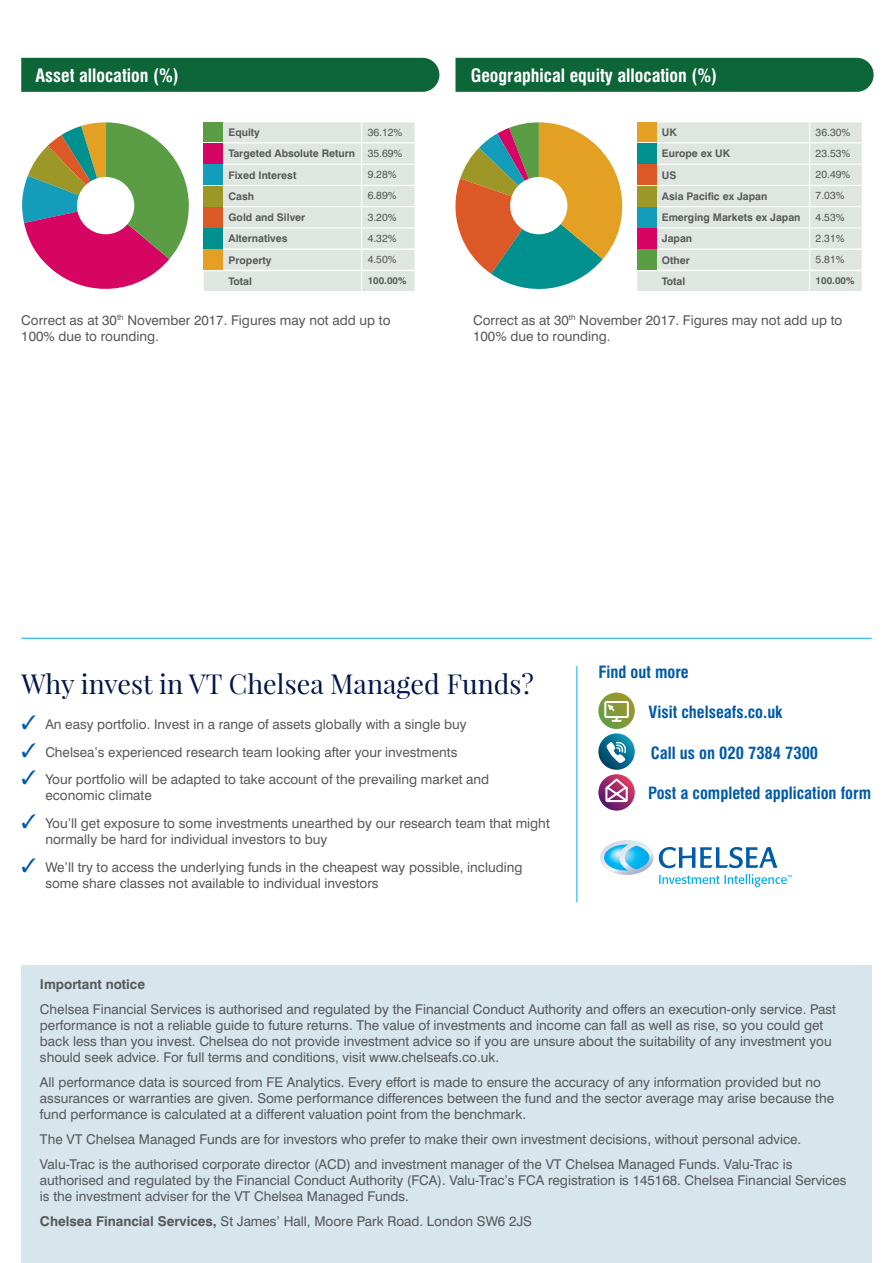
<style>
.page{position:relative;width:893px;height:1263px;background:#fff}
.page>*{position:absolute;margin:0;border:0;box-sizing:border-box;transform-origin:0 0}
.t1{font:27px "Playfair Display";color:#00174a}
.t2{font:700 condensed 18px "Swiss 721 BT";color:#fff}
.t3{font:700 condensed 16.5px "Swiss 721 BT";color:#015aaa}
.t4{font:13.5px/16.2px "Swiss 721 BT";color:#57585a}
.t5{font:700 13.5px "Swiss 721 BT";color:#57585a}
.t6{font:700 10.5px "Swiss 721 BT";color:#57585a}
.t7{font:10.5px "Swiss 721 BT";color:#57585a}
.t8{font:700 9.75px "Swiss 721 BT";color:#57585a}
.s1{color:#015aaa}
.s2{font-weight:700}
</style>
<div class="page">
<svg style="left:22px;top:122px;width:167px;height:167px"></svg>
<div style="left:77px;top:177px;width:57px;height:57px;background:#fff;border-radius:50%"></div>
<svg style="left:455px;top:122px;width:167px;height:167px"></svg>
<div style="left:510px;top:177px;width:57px;height:57px;background:#fff;border-radius:50%"></div>
<div style="left:21px;top:58px;width:418px;height:34px;background:#0c6638"></div>
<div style="left:455px;top:58px;width:419px;height:34px;background:#0c6638"></div>
<svg style="left:203px;top:122px;width:212px;height:169px;background:#e0e6df"></svg>
<svg style="left:637px;top:122px;width:225px;height:169px;background:#e0e7e0"></svg>
<div style="left:204px;top:122px;width:19px;height:20px;background:#5a9d44"></div>
<div style="left:637px;top:122px;width:20px;height:20px;background:#e3a023"></div>
<div style="left:204px;top:143px;width:19px;height:21px;background:#d60564"></div>
<div style="left:637px;top:143px;width:20px;height:21px;background:#00918e"></div>
<div style="left:204px;top:165px;width:19px;height:20px;background:#149cbb"></div>
<div style="left:637px;top:165px;width:20px;height:20px;background:#dd5827"></div>
<div style="left:204px;top:186px;width:19px;height:20px;background:#9c9726"></div>
<div style="left:637px;top:186px;width:20px;height:20px;background:#9c9726"></div>
<div style="left:204px;top:207px;width:19px;height:20px;background:#dd5827"></div>
<div style="left:637px;top:207px;width:20px;height:20px;background:#149cbb"></div>
<div style="left:204px;top:228px;width:19px;height:21px;background:#00918e"></div>
<div style="left:637px;top:228px;width:20px;height:21px;background:#d60564"></div>
<div style="left:204px;top:250px;width:19px;height:20px;background:#e3a023"></div>
<div style="left:637px;top:250px;width:20px;height:20px;background:#5a9d44"></div>
<div style="left:21px;top:965px;width:851px;height:298px;background:#d7e5ec"></div>
<svg style="left:600px;top:840px;width:53px;height:35px"></svg>
<svg style="left:659px;top:847px;width:118px;height:21px"></svg>
<svg style="left:659px;top:874px;width:133px;height:13px"></svg>
<svg style="left:598px;top:693px;width:37px;height:36px"></svg>
<div style="left:604px;top:701px;width:25px;height:17px;border:2px solid #fff"></div>
<svg style="left:612px;top:717px;width:9px;height:5px"></svg>
<svg style="left:607px;top:704px;width:8px;height:7px"></svg>
<svg style="left:598px;top:774px;width:37px;height:37px"></svg>
<div style="left:605px;top:786px;width:23px;height:16px;border:2px solid #fff"></div>
<svg style="left:604px;top:777px;width:26px;height:14px"></svg>
<svg style="left:598px;top:733px;width:37px;height:37px"></svg>
<svg style="left:607px;top:741px;width:20px;height:22px"></svg>
<hr style="left:21px;top:638px;width:851px;height:1px;background:#00aeef">
<hr style="left:576px;top:666px;width:1px;height:236px;background:#00aeef">
<p class="t2" style="left:35px;top:64px;width:145px">Asset allocation (%)</p>
<p class="t2" style="left:471px;top:64px;width:248px">Geographical equity allocation (%)</p>
<p class="t6" style="left:228px;top:126px;width:33px">Equity</p>
<p class="t7" style="left:368px;top:126px;width:36px">36.12%</p>
<p class="t6" style="left:228px;top:147px;width:128px">Targeted Absolute Return</p>
<p class="t7" style="left:368px;top:147px;width:36px">35.69%</p>
<p class="t6" style="left:228px;top:168px;width:69px">Fixed Interest</p>
<p class="t7" style="left:368px;top:168px;width:31px">9.28%</p>
<p class="t6" style="left:228px;top:190px;width:27px">Cash</p>
<p class="t7" style="left:368px;top:189px;width:31px">6.89%</p>
<p class="t6" style="left:228px;top:211px;width:78px">Gold and Silver</p>
<p class="t7" style="left:368px;top:211px;width:31px">3.20%</p>
<p class="t6" style="left:228px;top:232px;width:61px">Alternatives</p>
<p class="t7" style="left:368px;top:232px;width:31px">4.32%</p>
<p class="t6" style="left:228px;top:253px;width:44px">Property</p>
<p class="t7" style="left:368px;top:253px;width:31px">4.50%</p>
<p class="t6" style="left:228px;top:275px;width:25px">Total</p>
<p class="t8" style="left:368px;top:275px;width:40px">100.00%</p>
<p class="t6" style="left:662px;top:126px;width:16px">UK</p>
<p class="t7" style="left:816px;top:126px;width:36px">36.30%</p>
<p class="t6" style="left:662px;top:147px;width:70px">Europe ex UK</p>
<p class="t7" style="left:816px;top:147px;width:36px">23.53%</p>
<p class="t6" style="left:662px;top:168px;width:16px">US</p>
<p class="t7" style="left:816px;top:168px;width:36px">20.49%</p>
<p class="t6" style="left:662px;top:190px;width:107px">Asia Pacific ex Japan</p>
<p class="t7" style="left:816px;top:189px;width:31px">7.03%</p>
<p class="t6" style="left:662px;top:211px;width:140px">Emerging Markets ex Japan</p>
<p class="t7" style="left:816px;top:211px;width:31px">4.53%</p>
<p class="t6" style="left:662px;top:232px;width:32px">Japan</p>
<p class="t7" style="left:816px;top:232px;width:31px">2.31%</p>
<p class="t6" style="left:662px;top:253px;width:29px">Other</p>
<p class="t7" style="left:816px;top:253px;width:31px">5.81%</p>
<p class="t6" style="left:662px;top:275px;width:25px">Total</p>
<p class="t8" style="left:816px;top:275px;width:40px">100.00%</p>
<p class="t4" style="left:21px;top:312px;width:371px">Correct as at 30<sup>th</sup> November 2017. Figures may not add up to<br>100% due to rounding.</p>
<p class="t4" style="left:473px;top:312px;width:371px">Correct as at 30<sup>th</sup> November 2017. Figures may not add up to<br>100% due to rounding.</p>
<p class="t1" style="left:21px;top:667px;width:514px">Why invest in VT Chelsea Managed Funds?</p>
<p class="t4" style="left:21px;top:716px;width:447px"><span class="s1">✓</span> An easy portfolio. Invest in a range of assets globally with a single buy</p>
<p class="t4" style="left:21px;top:743px;width:438px"><span class="s1">✓</span> Chelsea’s experienced research team looking after your investments</p>
<p class="t4" style="left:45px;top:771px;width:445px;text-indent:-24px"><span class="s1">✓</span> Your portfolio will be adapted to take account of the prevailing market and economic climate</p>
<p class="t4" style="left:45px;top:815px;width:506px;text-indent:-24px"><span class="s1">✓</span> You’ll get exposure to some investments unearthed by our research team that might normally be hard for individual investors to buy</p>
<p class="t4" style="left:45px;top:859px;width:479px;text-indent:-24px"><span class="s1">✓</span> We’ll try to access the underlying funds in the cheapest way possible, including some share classes not available to individual investors</p>
<p class="t3" style="left:598px;top:662px;width:92px">Find out more</p>
<p class="t3" style="left:649px;top:702px;width:135px">Visit chelseafs.co.uk</p>
<p class="t3" style="left:651px;top:743px;width:169px">Call us on 020 7384 7300</p>
<p class="t3" style="left:648px;top:783px;width:225px">Post a completed application form</p>
<p class="t5" style="left:40px;top:976px;width:107px">Important notice</p>
<p class="t4" style="left:40px;top:1000px;width:797px">Chelsea Financial Services is authorised and regulated by the Financial Conduct Authority and offers an execution-only service. Past performance is not a reliable guide to future returns. The value of investments and income can fall as well as rise, so you could get back less than you invest. Chelsea do not provide investment advice so if you are unsure about the suitability of any investment you should seek advice. For full terms and conditions, visit www.chelseafs.co.uk.</p>
<p class="t4" style="left:40px;top:1074px;width:796px">All performance data is sourced from FE Analytics. Every effort is made to ensure the accuracy of any information provided but no assurances or warranties are given. Some performance differences between the fund and the sector average may arise because the fund performance is calculated at a different valuation point from the benchmark.</p>
<p class="t4" style="left:40px;top:1131px;width:763px">The VT Chelsea Managed Funds are for investors who prefer to make their own investment decisions, without personal advice.</p>
<p class="t4" style="left:40px;top:1156px;width:808px">Valu-Trac is the authorised corporate director (ACD) and investment manager of the VT Chelsea Managed Funds. Valu-Trac is authorised and regulated by the Financial Conduct Authority (FCA). Valu-Trac’s FCA registration is 145168. Chelsea Financial Services is the investment adviser for the VT Chelsea Managed Funds.</p>
<p class="t4" style="left:40px;top:1213px;width:493px"><span class="s2">Chelsea Financial Services,</span> St James’ Hall, Moore Park Road. London SW6 2JS</p>
</div>
